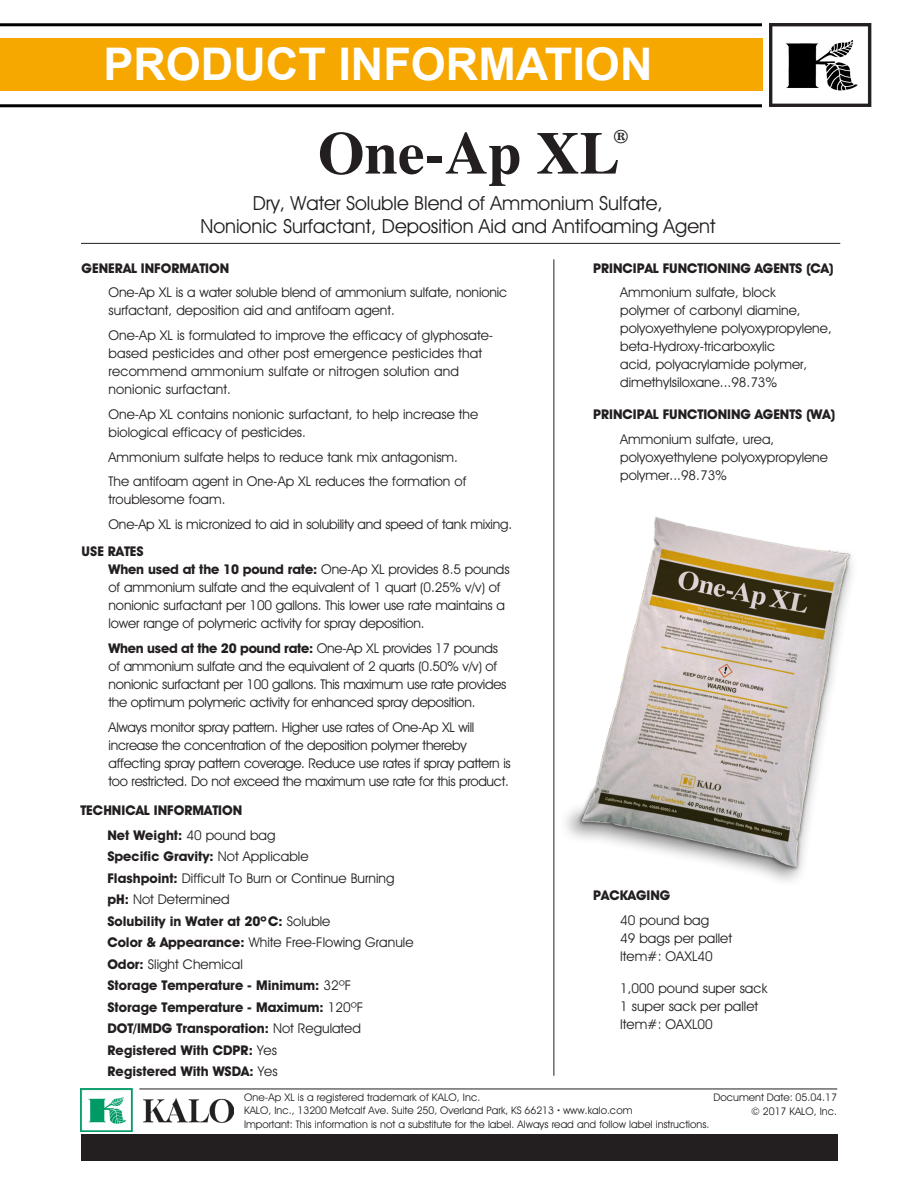
<style>
.page{position:relative;width:918px;height:1188px;background:#fff}
.page>*{position:absolute;margin:0;border:0;box-sizing:border-box;transform-origin:0 0}
.t1{font:700 60px "Times";color:#231f20}
.t2{font:700 45px "Arial";color:#fff}
.t3{font:19.5px "Avant Guard SW";color:#231f20}
.t4{font:700 19.2px "Times";color:#231f20}
.Section_Paragraph_Bo{font:13.5px/18px "Avant Guard SW";color:#231f20}
.Section_Paragraph_Bo-2{font:13.5px/18px "Avant Guard SW";letter-spacing:-.02em;color:#231f20}
.Section_Paragraph_Bo-3{font:700 13.5px "Avant Guard SW";color:#231f20}
.t5{font:10.5px "Avant Guard SW";color:#231f20}
.s1{font-weight:700}
.s2{font-weight:400}
</style>
<div class="page">
<div style="left:0;top:38px;width:762px;height:53px;background:#f6a800"></div>
<img style="left:770px;top:24px;width:102px;height:83px">
<hr style="left:0;top:104px;width:762px;height:3px;background:#000">
<hr style="left:0;top:23px;width:762px;height:3px;background:#000">
<img style="left:553px;top:496px;width:299px;height:391px">
<img style="left:80px;top:1089px;width:154px;height:43px">
<div style="left:81px;top:1134px;width:756px;height:27px;background:#231f20"></div>
<hr style="left:81px;top:243px;width:759px;height:1px;background:#231f20">
<hr style="left:139px;top:1089px;width:698px;height:1px;background:#231f20">
<hr style="left:554px;top:259px;width:1px;height:817px;background:#231f20">
<h2 class="t2" style="left:103px;top:34px;width:551px">PRODUCT INFORMATION</h2>
<p class="t4" style="left:614px;top:118px;width:16px">®</p>
<p class="t1" style="left:318px;top:96px;width:303px">One-Ap XL</p>
<p class="t3" style="left:253px;top:191px;width:412px">Dry, Water Soluble Blend of Ammonium Sulfate,</p>
<p class="t3" style="left:200px;top:215px;width:517px">Nonionic Surfactant, Deposition Aid and Antifoaming Agent</p>
<p class="Section_Paragraph_Bo-3" style="left:82px;top:260px;width:149px">GENERAL INFORMATION</p>
<p class="Section_Paragraph_Bo" style="left:109px;top:284px;width:400px">One-Ap XL is a water soluble blend of ammonium sulfate, nonionic surfactant, deposition aid and antifoam agent.</p>
<p class="Section_Paragraph_Bo" style="left:109px;top:326px;width:386px">One-Ap XL is formulated to improve the efficacy of glyphosate&shy;based pesticides and other post emergence pesticides that recommend ammonium sulfate or nitrogen solution and nonionic surfactant.</p>
<p class="Section_Paragraph_Bo" style="left:109px;top:405px;width:371px">One-Ap XL contains nonionic surfactant, to help increase the biological efficacy of pesticides.</p>
<p class="Section_Paragraph_Bo" style="left:109px;top:448px;width:351px">Ammonium sulfate helps to reduce tank mix antagonism.</p>
<p class="Section_Paragraph_Bo" style="left:109px;top:473px;width:359px">The antifoam agent in One-Ap XL reduces the formation of troublesome foam.</p>
<p class="Section_Paragraph_Bo" style="left:109px;top:515px;width:405px">One-Ap XL is micronized to aid in solubility and speed of tank mixing.</p>
<p class="Section_Paragraph_Bo-3" style="left:82px;top:543px;width:64px">USE RATES</p>
<p class="Section_Paragraph_Bo" style="left:109px;top:561px;width:403px"><span class="s1">When used at the 10 pound rate:</span> One-Ap XL provides 8.5 pounds of ammonium sulfate and the equivalent of 1 quart (0.25% v/v) of nonionic surfactant per 100 gallons. This lower use rate maintains a lower range of polymeric activity for spray deposition.</p>
<p class="Section_Paragraph_Bo-2" style="left:109px;top:639px;width:399px"><span class="s1">When used at the 20 pound rate:</span> One-Ap XL provides 17 pounds of ammonium sulfate and the equivalent of 2 quarts (0.50% v/v) of nonionic surfactant per 100 gallons. This maximum use rate provides the optimum polymeric activity for enhanced spray deposition.</p>
<p class="Section_Paragraph_Bo-2" style="left:109px;top:718px;width:404px">Always monitor spray pattern. Higher use rates of One-Ap XL will increase the concentration of the deposition polymer thereby affecting spray pattern coverage. Reduce use rates if spray pattern is too restricted. Do not exceed the maximum use rate for this product.</p>
<p class="Section_Paragraph_Bo-3" style="left:80px;top:802px;width:163px">TECHNICAL INFORMATION</p>
<p class="Section_Paragraph_Bo-3" style="left:107px;top:827px;width:170px">Net Weight: <span class="s2">40 pound bag</span></p>
<p class="Section_Paragraph_Bo-3" style="left:107px;top:848px;width:203px">Specific Gravity: <span class="s2">Not Applicable</span></p>
<p class="Section_Paragraph_Bo" style="left:107px;top:869px;width:289px"><span class="s1">Flashpoint:</span> Difficult To Burn or Continue Burning</p>
<p class="Section_Paragraph_Bo" style="left:107px;top:890px;width:124px"><span class="s1">pH:</span> Not Determined</p>
<p class="Section_Paragraph_Bo-3" style="left:107px;top:913px;width:225px">Solubility in Water at 20ºC: <span class="s2">Soluble</span></p>
<p class="Section_Paragraph_Bo" style="left:107px;top:933px;width:308px"><span class="s1">Color &amp; Appearance:</span> White Free-Flowing Granule</p>
<p class="Section_Paragraph_Bo" style="left:107px;top:955px;width:137px"><span class="s1">Odor:</span> Slight Chemical</p>
<p class="Section_Paragraph_Bo-3" style="left:107px;top:977px;width:246px">Storage Temperature - Minimum: <span class="s2">32ºF</span></p>
<p class="Section_Paragraph_Bo-3" style="left:107px;top:999px;width:258px">Storage Temperature - Maximum: <span class="s2">120ºF</span></p>
<p class="Section_Paragraph_Bo-3" style="left:107px;top:1020px;width:255px">DOT/IMDG Transporation: <span class="s2">Not Regulated</span></p>
<p class="Section_Paragraph_Bo-3" style="left:107px;top:1042px;width:171px">Registered With CDPR: <span class="s2">Yes</span></p>
<p class="Section_Paragraph_Bo-3" style="left:107px;top:1063px;width:172px">Registered With WSDA: <span class="s2">Yes</span></p>
<p class="Section_Paragraph_Bo-3" style="left:593px;top:260px;width:242px">PRINCIPAL FUNCTIONING AGENTS (CA)</p>
<p class="Section_Paragraph_Bo" style="left:620px;top:284px;width:213px">Ammonium sulfate, block<br>polymer of carbonyl diamine, polyoxyethylene polyoxypropylene, beta-Hydroxy-tricarboxylic<br>acid, polyacrylamide polymer, dimethylsiloxane...98.73%</p>
<p class="Section_Paragraph_Bo-3" style="left:593px;top:406px;width:243px">PRINCIPAL FUNCTIONING AGENTS (WA)</p>
<p class="Section_Paragraph_Bo" style="left:620px;top:430px;width:209px">Ammonium sulfate, urea, polyoxyethylene polyoxypropylene polymer...98.73%</p>
<p class="Section_Paragraph_Bo-3" style="left:593px;top:887px;width:79px">PACKAGING</p>
<p class="Section_Paragraph_Bo" style="left:620px;top:911px;width:91px">40 pound bag</p>
<p class="Section_Paragraph_Bo" style="left:620px;top:929px;width:113px">49 bags per pallet</p>
<p class="Section_Paragraph_Bo" style="left:620px;top:947px;width:94px">Item#: OAXL40</p>
<p class="Section_Paragraph_Bo" style="left:620px;top:979px;width:149px">1,000 pound super sack</p>
<p class="Section_Paragraph_Bo" style="left:620px;top:997px;width:140px">1 super sack per pallet</p>
<p class="Section_Paragraph_Bo" style="left:620px;top:1015px;width:94px">Item#: OAXL00</p>
<p class="t5" style="left:714px;top:1091px;width:125px">Document Date: 05.04.17</p>
<p class="t5" style="left:244px;top:1091px;width:238px">One-Ap XL is a registered trademark of KALO, Inc.</p>
<p class="t5" style="left:244px;top:1104px;width:390px">KALO, Inc., 13200 Metcalf Ave. Suite 250, Overland Park, KS 66213 <span class="s1">•</span> www.kalo.com</p>
<p class="t5" style="left:244px;top:1118px;width:467px">Important: This information is not a substitute for the label. Always read and follow label instructions.</p>
<p class="t5" style="left:751px;top:1105px;width:87px">© 2017 KALO, Inc.</p>
</div>
